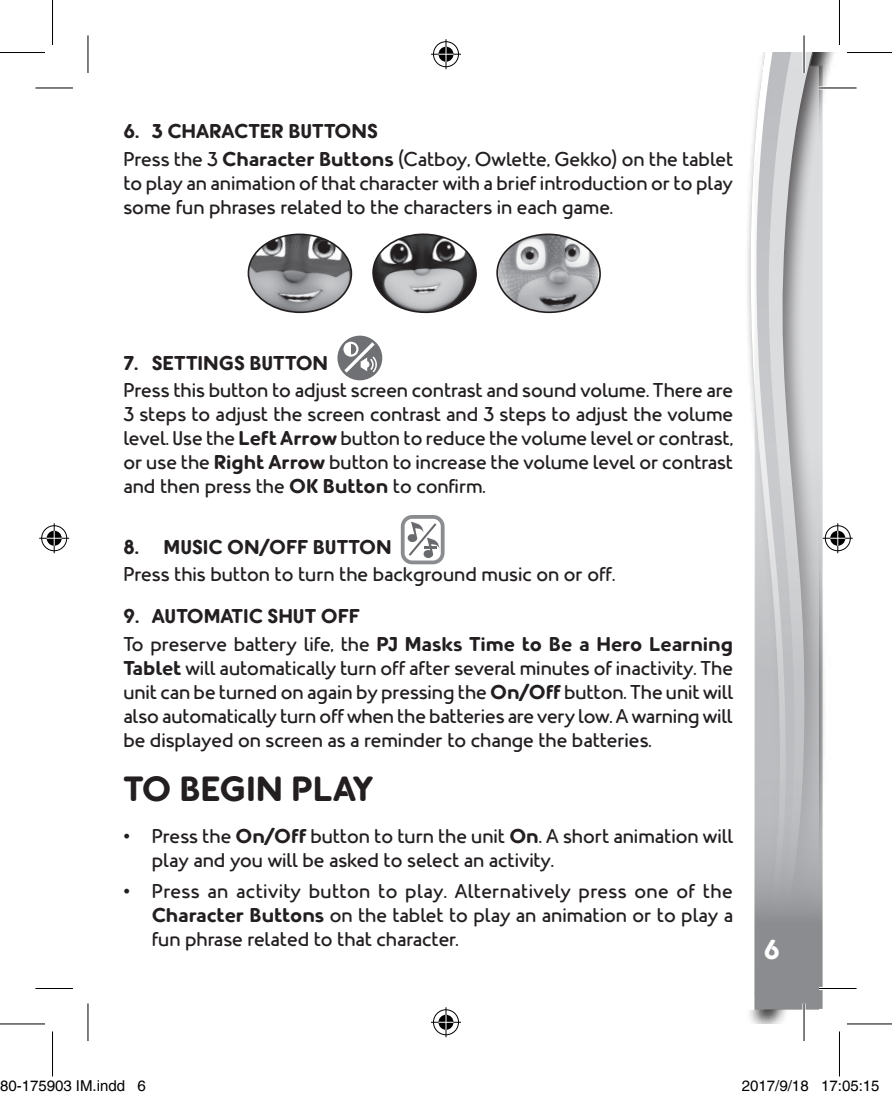
<style>
.page{position:relative;width:892px;height:1099px;background:#fff}
.page>*{position:absolute;margin:0;border:0;box-sizing:border-box;transform-origin:0 0}
.point{font:700 35px "PJ Masks";color:#231f20}
.t1{font:700 27.5px "PJ Masks";color:#fff}
.point-2{font:20px/24px "PJ Masks";color:#231f20;text-align:justify}
.Body_text{font:20px/24px "PJ Masks";color:#231f20}
.point-3{font:700 20px "PJ Masks";color:#231f20}
.t2{font:15px "Helvetica";color:#000}
.s1{font-weight:700}
</style>
<div class="page">
<svg style="left:805px;top:52px;width:22px;height:957px"></svg>
<svg style="left:750px;top:52px;width:46px;height:375px"></svg>
<svg style="left:754px;top:66px;width:65px;height:943px;background:#bdbec0"></svg>
<svg style="left:337px;top:335px;width:46px;height:46px"></svg>
<svg style="left:343px;top:341px;width:34px;height:31px"></svg>
<svg style="left:401px;top:515px;width:43px;height:49px"></svg>
<svg style="left:248px;top:233px;width:103px;height:81px"></svg>
<svg style="left:372px;top:233px;width:105px;height:81px"></svg>
<svg style="left:496px;top:233px;width:105px;height:81px"></svg>
<hr style="left:819px;top:86px;width:37px;height:3px;background:#fff">
<hr style="left:819px;top:986px;width:37px;height:3px;background:#fff">
<hr style="left:802px;top:35px;width:3px;height:38px;background:#fff">
<hr style="left:802px;top:1003px;width:3px;height:37px;background:#fff">
<hr style="left:35px;top:88px;width:38px;height:1px;background:#000">
<hr style="left:819px;top:88px;width:37px;height:1px;background:#000">
<hr style="left:35px;top:988px;width:38px;height:1px;background:#000">
<hr style="left:819px;top:988px;width:37px;height:1px;background:#000">
<hr style="left:88px;top:35px;width:1px;height:38px;background:#000">
<hr style="left:88px;top:1003px;width:1px;height:37px;background:#000">
<hr style="left:803px;top:35px;width:1px;height:38px;background:#000">
<hr style="left:803px;top:1003px;width:1px;height:37px;background:#000">
<hr style="left:0;top:52px;width:45px;height:1px;background:#000">
<hr style="left:847px;top:52px;width:45px;height:1px;background:#000">
<hr style="left:0;top:1023px;width:45px;height:1px;background:#000">
<hr style="left:847px;top:1023px;width:45px;height:1px;background:#000">
<hr style="left:52px;top:0;width:1px;height:45px;background:#000">
<hr style="left:52px;top:1031px;width:1px;height:45px;background:#000">
<hr style="left:839px;top:0;width:1px;height:45px;background:#000">
<hr style="left:839px;top:1031px;width:1px;height:45px;background:#000">
<div style="left:432px;top:40px;width:28px;height:28px;border:3px solid #fff;border-radius:50%"></div>
<hr style="left:431px;top:53px;width:30px;height:3px;background:#fff">
<hr style="left:444px;top:39px;width:3px;height:30px;background:#fff">
<div style="left:437px;top:45px;width:18px;height:18px;border:3px solid #fff;border-radius:50%"></div>
<div style="left:433px;top:41px;width:26px;height:26px;border:1px solid #000;border-radius:50%"></div>
<hr style="left:431px;top:54px;width:30px;height:1px;background:#000">
<hr style="left:445px;top:39px;width:1px;height:30px;background:#000">
<svg style="left:438px;top:47px;width:15px;height:15px"></svg>
<div style="left:432px;top:1008px;width:28px;height:28px;border:3px solid #fff;border-radius:50%"></div>
<hr style="left:431px;top:1020px;width:30px;height:3px;background:#fff">
<hr style="left:444px;top:1007px;width:3px;height:30px;background:#fff">
<div style="left:437px;top:1013px;width:18px;height:18px;border:3px solid #fff;border-radius:50%"></div>
<div style="left:433px;top:1009px;width:26px;height:25px;border:1px solid #000;border-radius:50%"></div>
<hr style="left:431px;top:1021px;width:30px;height:1px;background:#000">
<hr style="left:445px;top:1007px;width:1px;height:30px;background:#000">
<svg style="left:438px;top:1014px;width:15px;height:15px"></svg>
<div style="left:40px;top:524px;width:28px;height:28px;border:3px solid #fff;border-radius:50%"></div>
<hr style="left:39px;top:536px;width:30px;height:3px;background:#fff">
<hr style="left:53px;top:523px;width:3px;height:30px;background:#fff">
<div style="left:45px;top:529px;width:18px;height:18px;border:3px solid #fff;border-radius:50%"></div>
<div style="left:41px;top:525px;width:26px;height:26px;border:1px solid #000;border-radius:50%"></div>
<hr style="left:39px;top:538px;width:30px;height:1px;background:#000">
<hr style="left:54px;top:523px;width:1px;height:30px;background:#000">
<svg style="left:47px;top:530px;width:15px;height:15px"></svg>
<div style="left:823px;top:524px;width:28px;height:28px;border:3px solid #fff;border-radius:50%"></div>
<hr style="left:822px;top:536px;width:30px;height:3px;background:#fff">
<hr style="left:836px;top:523px;width:3px;height:30px;background:#fff">
<div style="left:828px;top:529px;width:18px;height:18px;border:3px solid #fff;border-radius:50%"></div>
<div style="left:825px;top:525px;width:25px;height:26px;border:1px solid #000;border-radius:50%"></div>
<hr style="left:822px;top:538px;width:30px;height:1px;background:#000">
<hr style="left:837px;top:523px;width:1px;height:30px;background:#000">
<svg style="left:830px;top:530px;width:15px;height:15px"></svg>
<p class="point-3" style="left:123px;top:119px;width:256px">6. 3 CHARACTER BUTTONS</p>
<p class="point-2" style="left:123px;top:147px;width:611px">Press the 3 <span class="s1">Character Buttons</span> (Catboy, Owlette, Gekko) on the tablet to play an animation of that character with a brief introduction or to play some fun phrases related to the characters in each game.</p>
<p class="point-3" style="left:123px;top:350px;width:206px">7. SETTINGS BUTTON</p>
<p class="point-2" style="left:123px;top:378px;width:611px">Press this button to adjust screen contrast and sound volume. There are 3 steps to adjust the screen contrast and 3 steps to adjust the volume level. Use the <span class="s1">Left Arrow</span> button to reduce the volume level or contrast, or use the <span class="s1">Right Arrow</span> button to increase the volume level or contrast and then press the <span class="s1">OK Button</span> to confirm.</p>
<p class="point-3" style="left:123px;top:534px;width:270px">8. MUSIC ON/OFF BUTTON</p>
<p class="point-2" style="left:123px;top:562px;width:493px">Press this button to turn the background music on or off.</p>
<p class="point-3" style="left:123px;top:604px;width:238px">9. AUTOMATIC SHUT OFF</p>
<p class="point-2" style="left:123px;top:631px;width:611px">To preserve battery life, the <span class="s1">PJ Masks Time to Be a Hero Learning Tablet</span> will automatically turn off after several minutes of inactivity. The unit can be turned on again by pressing the <span class="s1">On/Off</span> button. The unit will also automatically turn off when the batteries are very low. A warning will be displayed on screen as a reminder to change the batteries.</p>
<p class="point" style="left:123px;top:768px;width:251px">TO BEGIN PLAY</p>
<p class="Body_text" style="left:152px;top:824px;width:583px;text-indent:-28px">• Press the <span class="s1">On/Off</span> button to turn the unit <span class="s1">On</span>. A short animation will play and you will be asked to select an activity.</p>
<p class="Body_text" style="left:152px;top:879px;width:583px;text-align:justify;text-indent:-28px">• Press an activity button to play. Alternatively press one of the <span class="s1">Character Buttons</span> on the tablet to play an animation or to play a fun phrase related to that character.</p>
<h2 class="t1" style="left:764px;top:933px;width:18px">6</h2>
<p class="t2" style="left:0;top:1077px;width:147px">80-175903 IM.indd 6</p>
<p class="t2" style="left:742px;top:1077px;width:139px">2017/9/18 17:05:15</p>
</div>
